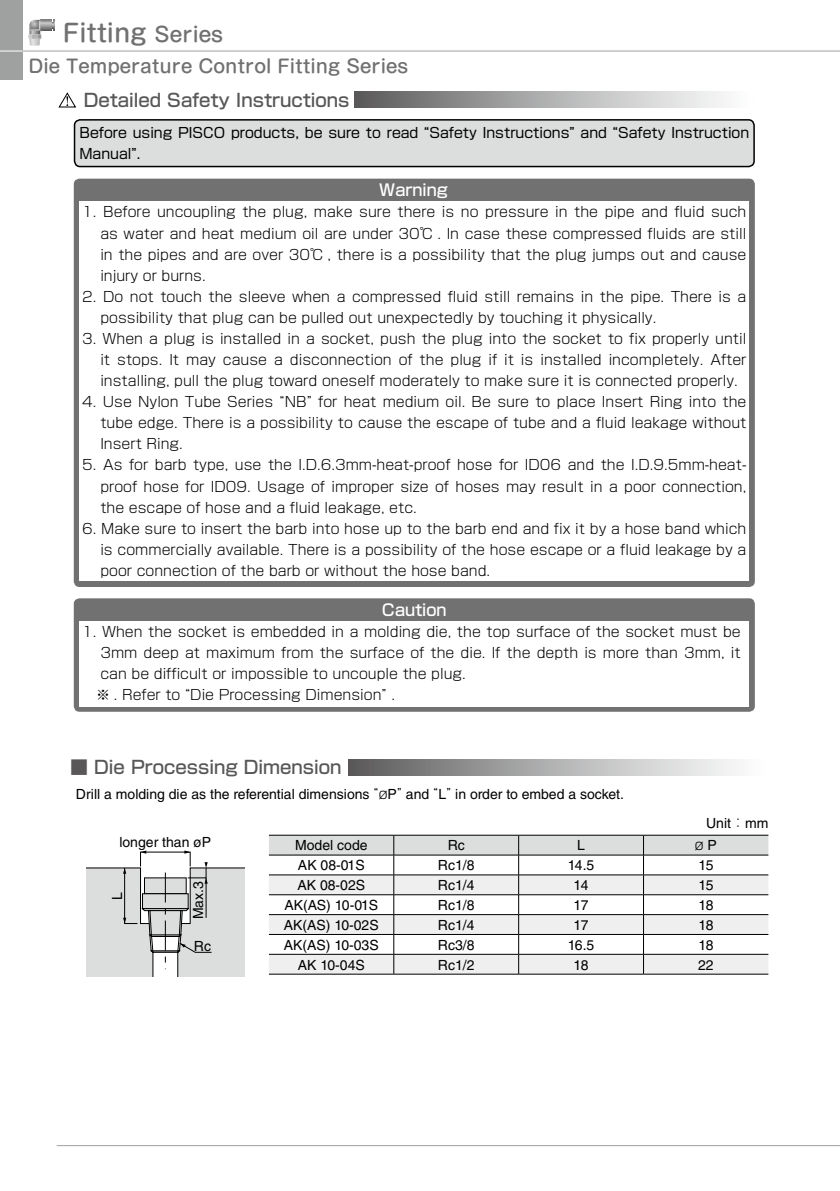
<style>
.page{position:relative;width:840px;height:1191px;background:#fff}
.page>*{position:absolute;margin:0;border:0;box-sizing:border-box;transform-origin:0 0}
.t1{font:500 24px "Shin M Go Pr 6";color:#727171}
.t2{font:500 18px "Shin Go Pr 6";color:#595757}
.t3{font:500 18px "Shin M Go Pr 6";color:#727171}
.t4{font:500 16px "Shin Go Pr 6";color:#fff}
.t5{font:300 14px/21px "Shin Go Pr 6";color:#000;text-align:justify}
.t6{font:14px "Helvetica LT Std";color:#000}
.t7{font:14px/21px "Shin Go Pr 6";color:#000}
.s1{font-size:20px}
.s2{font-family:"Shin Go Pr 6";font-weight:300}
.s3{font-family:"Helvetica LT Std";font-weight:400}
</style>
<div class="page">
<hr style="left:23px;top:51px;width:816px;height:1px;background:#9fa0a0">
<hr style="left:57px;top:1145px;width:782px;height:1px;background:#9fa0a0">
<div style="left:0;top:0;width:23px;height:79px;background:#9fa0a0"></div>
<svg style="left:0;top:51px;width:23px;height:1px"></svg>
<svg style="left:28px;top:20px;width:27px;height:25px"></svg>
<svg style="left:58px;top:93px;width:18px;height:14px"></svg>
<div style="left:354px;top:92px;width:400px;height:16px;background:linear-gradient(to right,#5e5d5e,#fff)"></div>
<div style="left:74px;top:120px;width:679px;height:46px;background:#dcdddd;border-radius:6px"></div>
<div style="left:74px;top:119px;width:680px;height:48px;border:2px solid #000;border-radius:6px"></div>
<div style="left:74px;top:179px;width:680px;height:408px;background:#727171;border-radius:6px"></div>
<div style="left:79px;top:201px;width:669px;height:380px;background:#fff"></div>
<div style="left:74px;top:598px;width:680px;height:113px;background:#727171;border-radius:6px"></div>
<div style="left:79px;top:621px;width:669px;height:85px;background:#fff"></div>
<div style="left:348px;top:759px;width:420px;height:16px;background:linear-gradient(to right,#5e5d5e,#fff)"></div>
<svg style="left:184px;top:850px;width:6px;height:3px"></svg>
<svg style="left:140px;top:850px;width:6px;height:3px"></svg>
<svg style="left:86px;top:862px;width:159px;height:115px;background:#d3d4d4"></svg>
<svg style="left:269px;top:835px;width:499px;height:138px"></svg>
<hr style="left:269px;top:973px;width:124px;height:1px;background:#000">
<hr style="left:393px;top:973px;width:125px;height:1px;background:#000">
<hr style="left:518px;top:973px;width:125px;height:1px;background:#000">
<hr style="left:643px;top:973px;width:125px;height:1px;background:#000">
<h1 class="t1" style="left:63px;top:14px;width:162px">Fitting <span class="s1">Series</span></h1>
<p class="t3" style="left:28px;top:51px;width:381px">Die Temperature Control Fitting Series</p>
<p class="t2" style="left:84px;top:85px;width:267px">Detailed Safety Instructions</p>
<p class="t7" style="left:79px;top:121px;width:671px">Before using PISCO products, be sure to read “Safety Instructions” and “Safety Instruction<br>Manual”.</p>
<p class="t4" style="left:379px;top:177px;width:70px">Warning</p>
<p class="t5" style="left:100px;top:200px;width:647px;text-indent:-18px">1. Before uncoupling the plug, make sure there is no pressure in the pipe and fluid such as water and heat medium oil are under 30℃ . In case these compressed fluids are still in the pipes and are over 30℃ , there is a possibility that the plug jumps out and cause injury or burns.</p>
<p class="t5" style="left:100px;top:285px;width:647px;text-indent:-18px">2. Do not touch the sleeve when a compressed fluid still remains in the pipe. There is a possibility that plug can be pulled out unexpectedly by touching it physically.</p>
<p class="t5" style="left:100px;top:327px;width:647px;text-indent:-18px">3. When a plug is installed in a socket, push the plug into the socket to fix properly until it stops. It may cause a disconnection of the plug if it is installed incompletely. After installing, pull the plug toward oneself moderately to make sure it is connected properly.</p>
<p class="t5" style="left:100px;top:390px;width:647px;text-indent:-18px">4. Use Nylon Tube Series “NB” for heat medium oil. Be sure to place Insert Ring into the tube edge. There is a possibility to cause the escape of tube and a fluid leakage without Insert Ring.</p>
<p class="t5" style="left:100px;top:453px;width:647px;text-indent:-18px">5. As for barb type, use the I.D.6.3mm-heat-proof hose for ID06 and the I.D.9.5mm-heat&shy;proof hose for ID09. Usage of improper size of hoses may result in a poor connection, the escape of hose and a fluid leakage, etc.</p>
<p class="t5" style="left:100px;top:516px;width:647px;text-indent:-18px">6. Make sure to insert the barb into hose up to the barb end and fix it by a hose band which is commercially available. There is a possibility of the hose escape or a fluid leakage by a poor connection of the barb or without the hose band.</p>
<p class="t4" style="left:382px;top:596px;width:66px">Caution</p>
<p class="t5" style="left:96px;top:620px;width:645px;text-align:left;text-indent:-14px">1. When the socket is embedded in a molding die, the top surface of the socket must be 3mm deep at maximum from the surface of the die. If the depth is more than 3mm, it can be difficult or impossible to uncouple the plug.<br>※ . Refer to “Die Processing Dimension” .</p>
<p class="t2" style="left:70px;top:753px;width:273px">■ Die Processing Dimension</p>
<p class="t6" style="left:76px;top:786px;width:549px">Drill a molding die as the referential dimensions <span class="s2">“ø</span>P<span class="s2">”</span> and <span class="s2">“</span>L<span class="s2">”</span> in order to embed a socket.</p>
<p class="t6" style="left:705px;top:814px;width:64px">Unit<span class="s2">：</span>mm</p>
<p class="t6" style="left:119px;top:833px;width:93px">longer than øP</p>
<p class="t6" style="left:109px;top:900px;width:9px;rotate:-90deg">L</p>
<p class="t6" style="left:190px;top:919px;width:40px;rotate:-90deg">Max.3</p>
<p class="t6" style="left:194px;top:937px;width:19px">Rc</p>
<p class="t6" style="left:295px;top:837px;width:74px">Model code</p>
<p class="t6" style="left:447px;top:837px;width:19px">Rc</p>
<p class="t6" style="left:577px;top:837px;width:9px">L</p>
<p class="t5" style="left:694px;top:833px;width:24px">ø <span class="s3">P</span></p>
<p class="t6" style="left:298px;top:857px;width:68px">AK 08-01S</p>
<p class="t6" style="left:437px;top:857px;width:38px">Rc1/8</p>
<p class="t6" style="left:567px;top:857px;width:28px">14.5</p>
<p class="t6" style="left:698px;top:857px;width:17px">15</p>
<p class="t6" style="left:297px;top:877px;width:69px">AK 08-02S</p>
<p class="t6" style="left:437px;top:877px;width:38px">Rc1/4</p>
<p class="t6" style="left:573px;top:877px;width:17px">14</p>
<p class="t6" style="left:698px;top:877px;width:17px">15</p>
<p class="t6" style="left:284px;top:897px;width:95px">AK(AS) 10-01S</p>
<p class="t6" style="left:437px;top:897px;width:38px">Rc1/8</p>
<p class="t6" style="left:573px;top:897px;width:17px">17</p>
<p class="t6" style="left:698px;top:897px;width:17px">18</p>
<p class="t6" style="left:284px;top:916px;width:96px">AK(AS) 10-02S</p>
<p class="t6" style="left:437px;top:916px;width:38px">Rc1/4</p>
<p class="t6" style="left:573px;top:916px;width:17px">17</p>
<p class="t6" style="left:698px;top:916px;width:17px">18</p>
<p class="t6" style="left:284px;top:936px;width:96px">AK(AS) 10-03S</p>
<p class="t6" style="left:437px;top:936px;width:38px">Rc3/8</p>
<p class="t6" style="left:567px;top:936px;width:28px">16.5</p>
<p class="t6" style="left:698px;top:936px;width:17px">18</p>
<p class="t6" style="left:298px;top:956px;width:68px">AK 10-04S</p>
<p class="t6" style="left:437px;top:956px;width:38px">Rc1/2</p>
<p class="t6" style="left:573px;top:956px;width:17px">18</p>
<p class="t6" style="left:697px;top:956px;width:17px">22</p>
</div>
